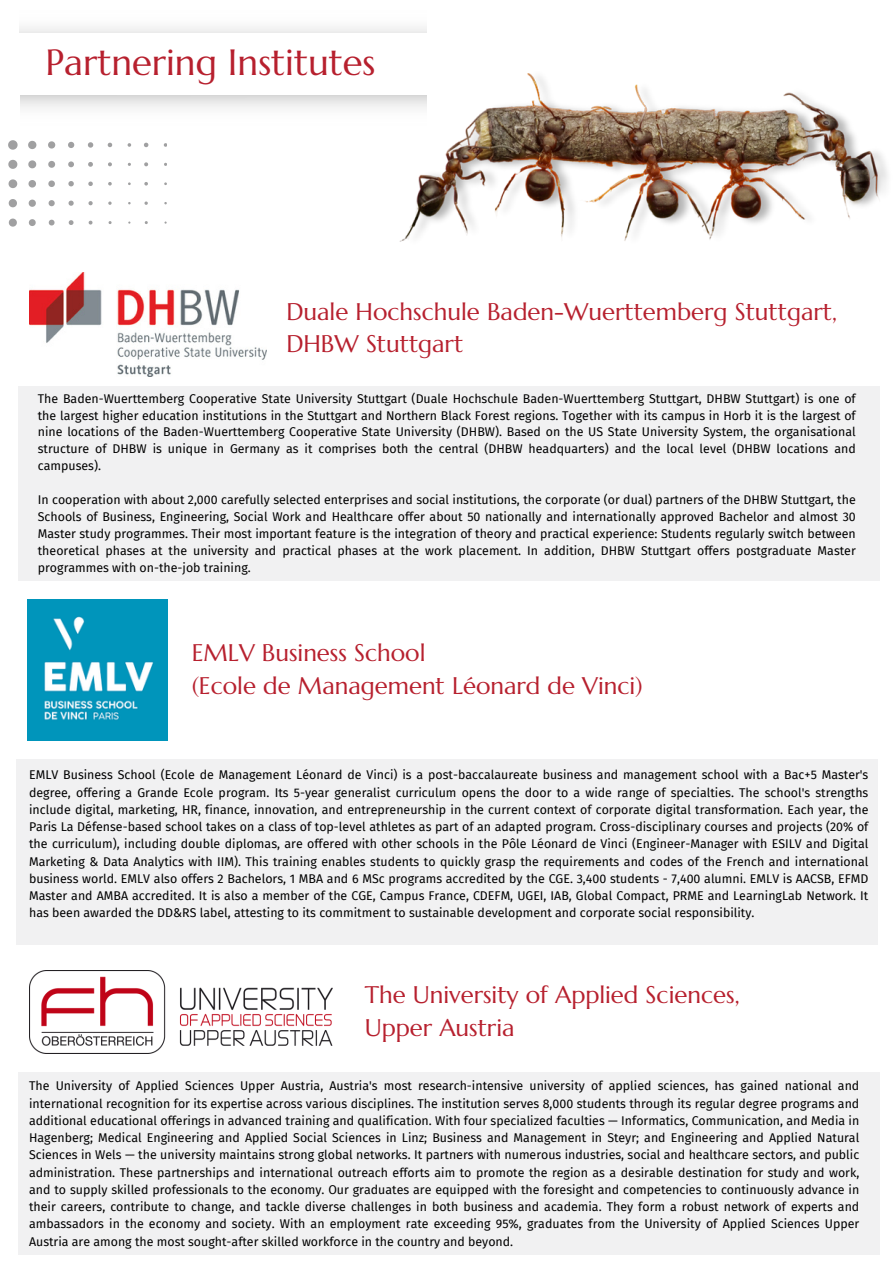
<style>
.page{position:relative;width:894px;height:1264px;background:#fff}
.page>*{position:absolute;margin:0;border:0;box-sizing:border-box;transform-origin:0 0}
.t1{font:36.45px "Marcellus";color:#b7202e}
.t2{font:24px/33.2px "Marcellus";color:#b7202e}
.t3{font:12.45px/17.2px "Fira Sans";color:#000;text-align:justify}
.t4{font:12.3px/16.8px "Fira Sans";color:#000;text-align:justify}
</style>
<div class="page">
<svg style="left:29px;top:944px;width:75px;height:1px"></svg>
<div style="left:16px;top:759px;width:861px;height:185px;background:#f1f1f2"></div>
<img style="left:27px;top:599px;width:141px;height:141px">
<div style="left:18px;top:1072px;width:861px;height:182px;background:#f1f1f2"></div>
<img style="left:30px;top:970px;width:302px;height:83px">
<img style="left:29px;top:272px;width:237px;height:105px">
<div style="left:18px;top:386px;width:861px;height:194px;background:#f1f1f2"></div>
<img style="left:386px;top:73px;width:502px;height:169px">
<svg style="left:8px;top:140px;width:159px;height:87px"></svg>
<h2 class="t1" style="left:45px;top:39px;width:331px">Partnering Institutes</h2>
<p class="t2" style="left:286px;top:295px;width:552px;line-height:32.7px">Duale Hochschule Baden-Wuerttemberg Stuttgart,<br>DHBW Stuttgart</p>
<h2 class="t4" style="left:38px;top:390px;width:819px">The Baden-Wuerttemberg Cooperative State University Stuttgart (Duale Hochschule Baden-Wuerttemberg Stuttgart, DHBW Stuttgart) is one of the largest higher education institutions in the Stuttgart and Northern Black Forest regions. Together with its campus in Horb it is the largest of nine locations of the Baden-Wuerttemberg Cooperative State University (DHBW). Based on the US State University System, the organisational structure of DHBW is unique in Germany as it comprises both the central (DHBW headquarters) and the local level (DHBW locations and campuses).</h2>
<p class="t4" style="left:38px;top:491px;width:819px">In cooperation with about 2,000 carefully selected enterprises and social institutions, the corporate (or dual) partners of the DHBW Stuttgart, the Schools of Business, Engineering, Social Work and Healthcare offer about 50 nationally and internationally approved Bachelor and almost 30<br>Master study programmes. Their most important feature is the integration of theory and practical experience: Students regularly switch between theoretical phases at the university and practical phases at the work placement. In addition, DHBW Stuttgart offers postgraduate Master programmes with on-the-job training.</p>
<p class="t2" style="left:192px;top:635px;width:452px">EMLV Business School<br>(Ecole de Management Léonard de Vinci)</p>
<p class="t3" style="left:29px;top:766px;width:840px">EMLV Business School (Ecole de Management Léonard de Vinci) is a post-baccalaureate business and management school with a Bac+5 Master's degree, offering a Grande Ecole program. Its 5-year generalist curriculum opens the door to a wide range of specialties. The school's strengths include digital, marketing, HR, finance, innovation, and entrepreneurship in the current context of corporate digital transformation. Each year, the Paris La Défense-based school takes on a class of top-level athletes as part of an adapted program. Cross-disciplinary courses and projects (20% of the curriculum), including double diplomas, are offered with other schools in the Pôle Léonard de Vinci (Engineer-Manager with ESILV and Digital Marketing &amp; Data Analytics with IIM). This training enables students to quickly grasp the requirements and codes of the French and international business world. EMLV also offers 2 Bachelors, 1 MBA and 6 MSc programs accredited by the CGE. 3,400 students - 7,400 alumni. EMLV is AACSB, EFMD Master and AMBA accredited. It is also a member of the CGE, Campus France, CDEFM, UGEI, IAB, Global Compact, PRME and LearningLab Network. It has been awarded the DD&amp;RS label, attesting to its commitment to sustainable development and corporate social responsibility.</p>
<p class="t2" style="left:364px;top:977px;width:376px">The University of Applied Sciences,<br>Upper Austria</p>
<p class="t3" style="left:29px;top:1077px;width:831px">The University of Applied Sciences Upper Austria, Austria's most research-intensive university of applied sciences, has gained national and international recognition for its expertise across various disciplines. The institution serves 8,000 students through its regular degree programs and additional educational offerings in advanced training and qualification. With four specialized faculties — Informatics, Communication, and Media in Hagenberg; Medical Engineering and Applied Social Sciences in Linz; Business and Management in Steyr; and Engineering and Applied Natural Sciences in Wels — the university maintains strong global networks. It partners with numerous industries, social and healthcare sectors, and public administration. These partnerships and international outreach efforts aim to promote the region as a desirable destination for study and work, and to supply skilled professionals to the economy. Our graduates are equipped with the foresight and competencies to continuously advance in their careers, contribute to change, and tackle diverse challenges in both business and academia. They form a robust network of experts and ambassadors in the economy and society. With an employment rate exceeding 95%, graduates from the University of Applied Sciences Upper Austria are among the most sought-after skilled workforce in the country and beyond.</p>
</div>
